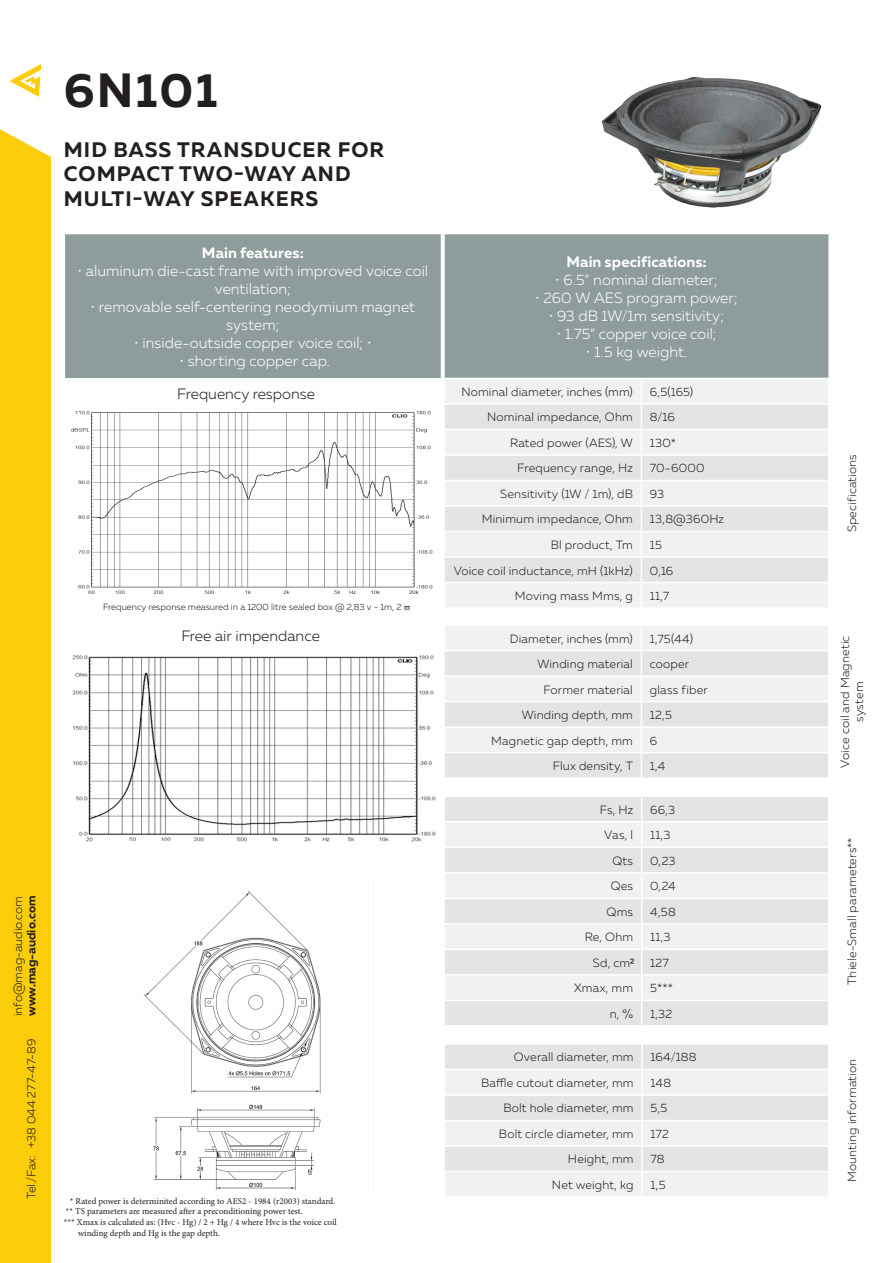
<style>
.page{position:relative;width:893px;height:1263px;background:#fff}
.page>*{position:absolute;margin:0;border:0;box-sizing:border-box;transform-origin:0 0}
.t1{font:700 48px "Muller";letter-spacing:.04em;color:#231f20}
.t2{font:700 21px "Muller";letter-spacing:.05em;color:#231f20}
.table_head_sub{font:300 15px/18px "Muller";letter-spacing:.005em;color:#fff;text-align:center}
.t3{font:300 15px "Muller";color:#231f20}
.table_head_sub-2{font:700 15px "Muller";letter-spacing:.01em;color:#fff}
.table_main{font:300 12px/13.8px "Muller";letter-spacing:.015em;color:#231f20;text-align:center}
.t4{font:700 12px "Muller";color:#231f20}
.t5{font:9px "Minion Pro";color:#231f20}
.t6{font:300 9px "Muller";color:#231f20}
</style>
<div class="page">
<img style="left:72px;top:655px;width:364px;height:187px">
<div style="left:0;top:129px;width:51px;height:1134px;background:#fccd0a"></div>
<svg style="left:10px;top:64px;width:31px;height:33px"></svg>
<div style="left:444px;top:234px;width:385px;height:144px;background:#8e9c9c"></div>
<hr style="left:828px;top:234px;width:2px;height:144px;background:#fff">
<hr style="left:443px;top:234px;width:2px;height:144px;background:#fff">
<img style="left:595px;top:76px;width:235px;height:167px">
<svg style="left:445px;top:379px;width:383px;height:817px"></svg>
<img style="left:143px;top:891px;width:178px;height:299px">
<img style="left:70px;top:410px;width:363px;height:184px">
<div style="left:64px;top:234px;width:377px;height:145px;background:#8e9c9c"></div>
<hr style="left:64px;top:234px;width:1px;height:144px;background:#fff">
<hr style="left:64px;top:378px;width:378px;height:2px;background:#fff">
<p class="t1" style="left:64px;top:61px;width:155px">6N101</p>
<p class="t2" style="left:64px;top:136px;width:322px">MID BASS TRANSDUCER FOR</p>
<p class="t2" style="left:64px;top:161px;width:288px">COMPACT TWO-WAY AND</p>
<p class="t2" style="left:64px;top:185px;width:256px">MULTI-WAY SPEAKERS</p>
<p class="table_head_sub-2" style="left:202px;top:243px;width:103px">Main features:</p>
<p class="table_head_sub" style="left:78px;top:262px;width:352px">• aluminum die-cast frame with improved voice coil ventilation;</p>
<p class="table_head_sub" style="left:91px;top:298px;width:326px">• removable self-centering neodymium magnet system;</p>
<p class="table_head_sub" style="left:134px;top:334px;width:239px">• inside-outside copper voice coil; •</p>
<p class="table_head_sub" style="left:179px;top:352px;width:152px">• shorting copper cap.</p>
<p class="t3" style="left:177px;top:385px;width:139px">Frequency response</p>
<p class="t6" style="left:103px;top:602px;width:300px">Frequency response measured in a 1200 litre sealed box @ 2,83 v - 1m, 2</p>
<p class="t3" style="left:181px;top:626px;width:140px">Free air impendance</p>
<p class="t4" style="left:24px;top:1016px;width:122px;rotate:-90deg">www.mag-audio.com</p>
<p class="table_main" style="left:11px;top:1016px;width:122px;rotate:-90deg">info@mag-audio.com</p>
<p class="table_main" style="left:24px;top:1199px;width:162px;rotate:-90deg">Tel./Fax: +38 044 277-47-89</p>
<p class="t5" style="left:70px;top:1195px;width:267px">* Rated power is determinited according to AES2 - 1984 (r2003) standard.</p>
<p class="t5" style="left:66px;top:1205px;width:238px">** TS parameters are measured after a preconditioning power test.</p>
<p class="t5" style="left:64px;top:1216px;width:274px">*** Xmax is calculated as: (Hvc - Hg) / 2 + Hg / 4 where Hvc is the voice coil</p>
<p class="t5" style="left:78px;top:1227px;width:143px">winding depth and Hg is the gap depth.</p>
<p class="table_head_sub-2" style="left:566px;top:252px;width:142px">Main specifications:</p>
<p class="table_head_sub" style="left:555px;top:270px;width:164px">• 6.5” nominal diameter;</p>
<p class="table_head_sub" style="left:535px;top:288px;width:204px">• 260 W AES program power;</p>
<p class="table_head_sub" style="left:549px;top:306px;width:177px">• 93 dB 1W/1m sensitivity;</p>
<p class="table_head_sub" style="left:556px;top:324px;width:162px">• 1.75” copper voice coil;</p>
<p class="table_head_sub" style="left:586px;top:342px;width:103px">• 1.5 kg weight.</p>
<p class="table_main" style="left:461px;top:385px;width:173px">Nominal diameter, inches (mm)</p>
<p class="table_main" style="left:650px;top:385px;width:45px">6,5(165)</p>
<p class="table_main" style="left:487px;top:410px;width:147px">Nominal impedance, Ohm</p>
<p class="table_main" style="left:650px;top:410px;width:26px">8/16</p>
<p class="table_main" style="left:510px;top:436px;width:124px">Rated power (AES), W</p>
<p class="table_main" style="left:650px;top:436px;width:28px">130*</p>
<p class="table_main" style="left:517px;top:461px;width:117px">Frequency range, Hz</p>
<p class="table_main" style="left:650px;top:461px;width:56px">70-6000</p>
<p class="table_main" style="left:500px;top:487px;width:134px">Sensitivity (1W / 1m), dB</p>
<p class="table_main" style="left:650px;top:487px;width:16px">93</p>
<p class="table_main" style="left:482px;top:512px;width:153px">Minimum impedance, Ohm</p>
<p class="table_main" style="left:650px;top:512px;width:76px">13,8@360Hz</p>
<p class="table_main" style="left:551px;top:538px;width:84px">Bl product, Tm</p>
<p class="table_main" style="left:650px;top:538px;width:14px">15</p>
<p class="table_main" style="left:454px;top:563px;width:181px">Voice coil inductance, mH (1kHz)</p>
<p class="table_main" style="left:650px;top:563px;width:25px">0,16</p>
<p class="table_main" style="left:515px;top:589px;width:119px">Moving mass Mms, g</p>
<p class="table_main" style="left:650px;top:589px;width:21px">11,7</p>
<p class="table_main" style="left:510px;top:631px;width:125px">Diameter, inches (mm)</p>
<p class="table_main" style="left:650px;top:631px;width:45px">1,75(44)</p>
<p class="table_main" style="left:838px;top:768px;width:134px;rotate:-90deg">Voice coil and Magnetic system</p>
<p class="table_main" style="left:845px;top:532px;width:80px;rotate:-90deg">Specifications</p>
<p class="table_main" style="left:537px;top:657px;width:97px">Winding material</p>
<p class="table_main" style="left:650px;top:657px;width:41px">cooper</p>
<p class="table_main" style="left:543px;top:682px;width:91px">Former material</p>
<p class="table_main" style="left:650px;top:682px;width:59px">glass fiber</p>
<p class="table_main" style="left:522px;top:708px;width:113px">Winding depth, mm</p>
<p class="table_main" style="left:650px;top:708px;width:24px">12,5</p>
<p class="table_main" style="left:491px;top:733px;width:143px">Magnetic gap depth, mm</p>
<p class="table_main" style="left:650px;top:733px;width:9px">6</p>
<p class="table_main" style="left:553px;top:759px;width:81px">Flux density, T</p>
<p class="table_main" style="left:650px;top:759px;width:17px">1,4</p>
<p class="table_main" style="left:600px;top:802px;width:35px">Fs, Hz</p>
<p class="table_main" style="left:650px;top:802px;width:27px">66,3</p>
<p class="table_main" style="left:604px;top:828px;width:30px">Vas, l</p>
<p class="table_main" style="left:650px;top:828px;width:22px">11,3</p>
<p class="table_main" style="left:612px;top:853px;width:22px">Qts</p>
<p class="table_main" style="left:650px;top:853px;width:27px">0,23</p>
<p class="table_main" style="left:611px;top:879px;width:24px">Qes</p>
<p class="table_main" style="left:650px;top:879px;width:27px">0,24</p>
<p class="table_main" style="left:607px;top:904px;width:28px">Qms</p>
<p class="table_main" style="left:650px;top:904px;width:27px">4,58</p>
<p class="table_main" style="left:585px;top:930px;width:50px">Re, Оhm</p>
<p class="table_main" style="left:650px;top:930px;width:22px">11,3</p>
<p class="table_main" style="left:593px;top:956px;width:42px">Sd, сm²</p>
<p class="table_main" style="left:650px;top:956px;width:20px">127</p>
<p class="table_main" style="left:574px;top:981px;width:61px">Xmax, mm</p>
<p class="table_main" style="left:650px;top:981px;width:24px">5***</p>
<p class="table_main" style="left:610px;top:1007px;width:25px">n, %</p>
<p class="table_main" style="left:650px;top:1007px;width:24px">1,32</p>
<p class="table_main" style="left:514px;top:1050px;width:121px">Overall diameter, mm</p>
<p class="table_main" style="left:651px;top:1050px;width:48px">164/188</p>
<p class="table_main" style="left:481px;top:1076px;width:154px">Baffle cutout diameter, mm</p>
<p class="table_main" style="left:651px;top:1076px;width:22px">148</p>
<p class="table_main" style="left:503px;top:1101px;width:132px">Bolt hole diameter, mm</p>
<p class="table_main" style="left:651px;top:1101px;width:18px">5,5</p>
<p class="table_main" style="left:499px;top:1127px;width:136px">Bolt circle diameter, mm</p>
<p class="table_main" style="left:651px;top:1127px;width:20px">172</p>
<p class="table_main" style="left:568px;top:1152px;width:67px">Height, mm</p>
<p class="table_main" style="left:651px;top:1152px;width:16px">78</p>
<p class="table_main" style="left:552px;top:1178px;width:83px">Net weight, kg</p>
<p class="table_main" style="left:651px;top:1178px;width:17px">1,5</p>
<p class="table_main" style="left:845px;top:985px;width:149px;rotate:-90deg">Thiele-Small parameters**</p>
<p class="table_main" style="left:845px;top:1182px;width:125px;rotate:-90deg">Mounting information</p>
</div>
